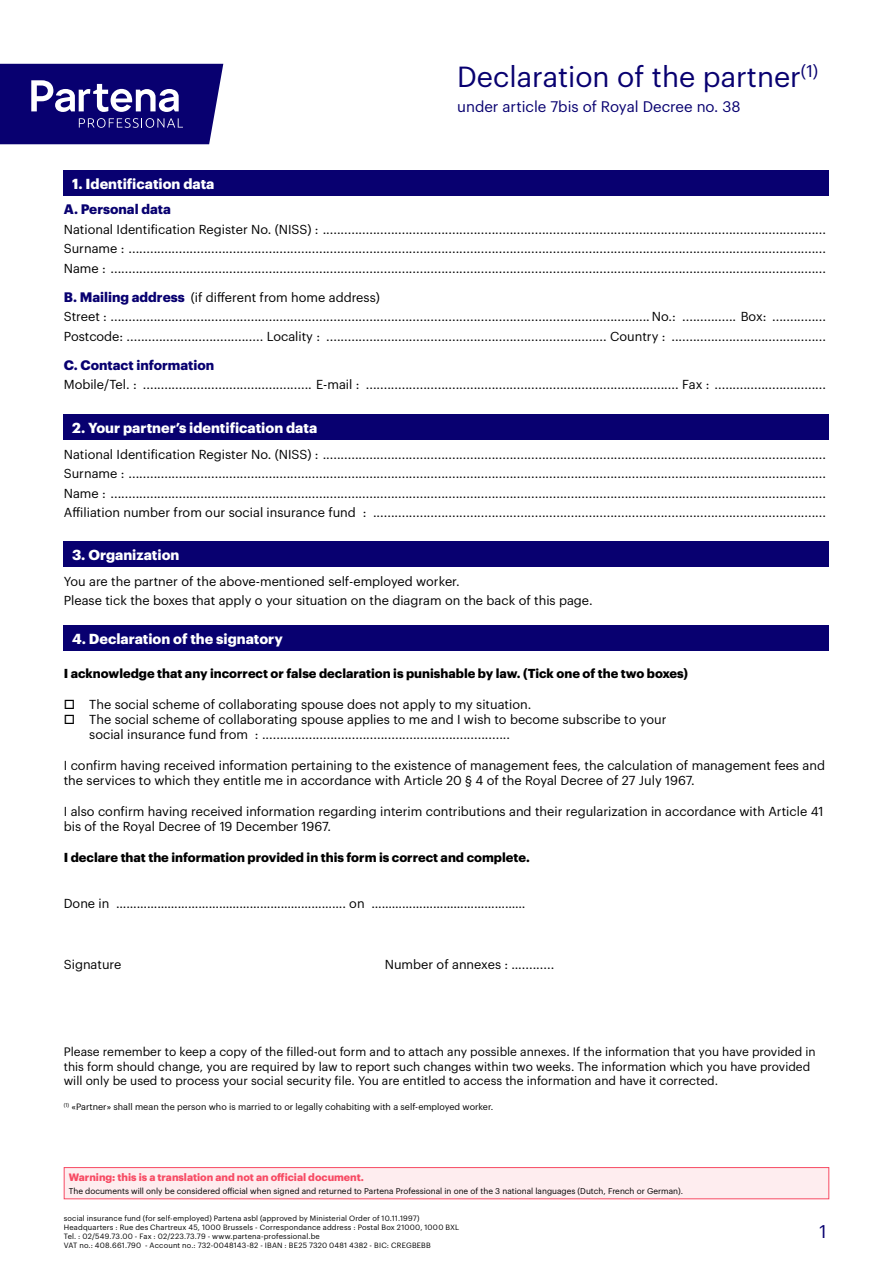
<style>
.page{position:relative;width:893px;height:1263px;background:#fff}
.page>*{position:absolute;margin:0;border:0;box-sizing:border-box;transform-origin:0 0}
.t1{font:28.5px "Graphik";color:#080070}
.t2{font:18px "Graphik";color:#080070}
.t3{font:15px "Graphik";color:#080070}
.t4{font:700 14.25px "Graphik";color:#fff}
.t5{font:700 13.5px "Graphik";color:#080070}
.t6{font:12.75px/15.3px "Graphik";color:#000}
.t7{font:700 12.75px "Graphik";color:#000}
.t8{font:12px/14.4px "Graphik";color:#000}
.t9{font:700 10.5px "Graphik";color:#f74b64}
.t10{font:9px "Graphik";color:#000}
.t11{font:8.25px "Graphik";color:#000}
.t12{font:7.5px/9px "Graphik";letter-spacing:.02em;color:#000}
.s1{font-weight:700;font-size:13.5px;color:#080070}
</style>
<div class="page">
<svg style="left:0;top:64px;width:223px;height:80px;background:#2c2585"></svg>
<div style="left:64px;top:1167px;width:765px;height:32px;background:#feedef"></div>
<div style="left:64px;top:1167px;width:765px;height:32px;border:1px solid #f74b64"></div>
<div style="left:64px;top:170px;width:765px;height:26px;background:#080070"></div>
<div style="left:64px;top:414px;width:765px;height:26px;background:#080070"></div>
<div style="left:64px;top:541px;width:765px;height:26px;background:#080070"></div>
<div style="left:64px;top:625px;width:765px;height:26px;background:#080070"></div>
<p class="t4" style="left:72px;top:172px;width:144px">1. Identification data</p>
<p class="t1" style="left:457px;top:55px;width:363px">Declaration of the partner<sup>(1)</sup></p>
<p class="t3" style="left:457px;top:96px;width:285px">under article 7bis of Royal Decree no. 38</p>
<p class="t5" style="left:64px;top:199px;width:109px">A. Personal data</p>
<p class="t6" style="left:64px;top:220px;width:764px">National Identification Register No. (NISS) : ............................................................................................................................................</p>
<p class="t6" style="left:64px;top:240px;width:764px">Surname : ..................................................................................................................................................................................................</p>
<p class="t6" style="left:64px;top:259px;width:764px">Name : .......................................................................................................................................................................................................</p>
<p class="t6" style="left:64px;top:288px;width:318px"><span class="s1">B. Mailing address</span> (if different from home address)</p>
<p class="t6" style="left:64px;top:308px;width:764px">Street : ...................................................................................................................................................... No.: ............... Box: ...............</p>
<p class="t6" style="left:64px;top:327px;width:764px">Postcode: ...................................... Locality : .............................................................................. Country : ...........................................</p>
<p class="t5" style="left:64px;top:354px;width:152px">C. Contact information</p>
<p class="t6" style="left:64px;top:376px;width:764px">Mobile/Tel. : ............................................... E-mail : ....................................................................................... Fax : ...............................</p>
<p class="t4" style="left:72px;top:416px;width:246px">2. Your partner’s identification data</p>
<p class="t6" style="left:64px;top:445px;width:764px">National Identification Register No. (NISS) : ............................................................................................................................................</p>
<p class="t6" style="left:64px;top:465px;width:764px">Surname : ..................................................................................................................................................................................................</p>
<p class="t6" style="left:64px;top:484px;width:764px">Name : .......................................................................................................................................................................................................</p>
<p class="t6" style="left:64px;top:504px;width:764px">Affiliation number from our social insurance fund : ..............................................................................................................................</p>
<p class="t4" style="left:72px;top:543px;width:109px">3. Organization</p>
<p class="t6" style="left:64px;top:572px;width:398px">You are the partner of the above-mentioned self-employed worker.</p>
<p class="t6" style="left:64px;top:592px;width:530px">Please tick the boxes that apply o your situation on the diagram on the back of this page.</p>
<p class="t4" style="left:72px;top:627px;width:212px">4. Declaration of the signatory</p>
<p class="t7" style="left:64px;top:663px;width:626px">I acknowledge that any incorrect or false declaration is punishable by law. (Tick one of the two boxes)</p>
<p class="t6" style="left:64px;top:695px;width:469px">□ The social scheme of collaborating spouse does not apply to my situation.</p>
<p class="t6" style="left:89px;top:710px;width:579px;text-indent:-26px">□ The social scheme of collaborating spouse applies to me and I wish to become subscribe to your social insurance fund from : .....................................................................</p>
<p class="t6" style="left:64px;top:756px;width:763px">I confirm having received information pertaining to the existence of management fees, the calculation of management fees and the services to which they entitle me in accordance with Article 20 § 4 of the Royal Decree of 27 July 1967.</p>
<p class="t6" style="left:64px;top:802px;width:761px">I also confirm having received information regarding interim contributions and their regularization in accordance with Article 41 bis of the Royal Decree of 19 December 1967.</p>
<p class="t7" style="left:64px;top:847px;width:467px">I declare that the information provided in this form is correct and complete.</p>
<p class="t6" style="left:64px;top:894px;width:463px">Done in …………………………………………………………. on ………………………………………</p>
<p class="t6" style="left:64px;top:955px;width:59px">Signature</p>
<p class="t6" style="left:385px;top:955px;width:171px">Number of annexes : ….........</p>
<p class="t8" style="left:64px;top:1044px;width:753px">Please remember to keep a copy of the filled-out form and to attach any possible annexes. If the information that you have provided in this form should change, you are required by law to report such changes within two weeks. The information which you have provided will only be used to process your social security file. You are entitled to access the information and have it corrected.</p>
<p class="t10" style="left:64px;top:1100px;width:431px"><sup>(1)</sup> «Partner» shall mean the person who is married to or legally cohabiting with a self-employed worker.</p>
<p class="t9" style="left:69px;top:1169px;width:297px">Warning: this is a translation and not an official document.</p>
<p class="t11" style="left:69px;top:1185px;width:616px">The documents will only be considered official when signed and returned to Partena Professional in one of the 3 national languages (Dutch, French or German).</p>
<p class="t12" style="left:64px;top:1213px;width:397px">social insurance fund (for self-employed) Partena asbl (approved by Ministerial Order of 10.11.1997)<br>Headquarters : Rue des Chartreux 45, 1000 Brussels - Correspondance address : Postal Box 21000, 1000 BXL Tel. : 02/549.73.00 - Fax : 02/223.73.79 - www.partena-professional.be<br>VAT no.: 408.661.790 - Account no.: 732-0048143-82 - IBAN : BE25 7320 0481 4382 - BIC: CREGBEBB</p>
<h2 class="t2" style="left:819px;top:1218px;width:9px">1</h2>
</div>
